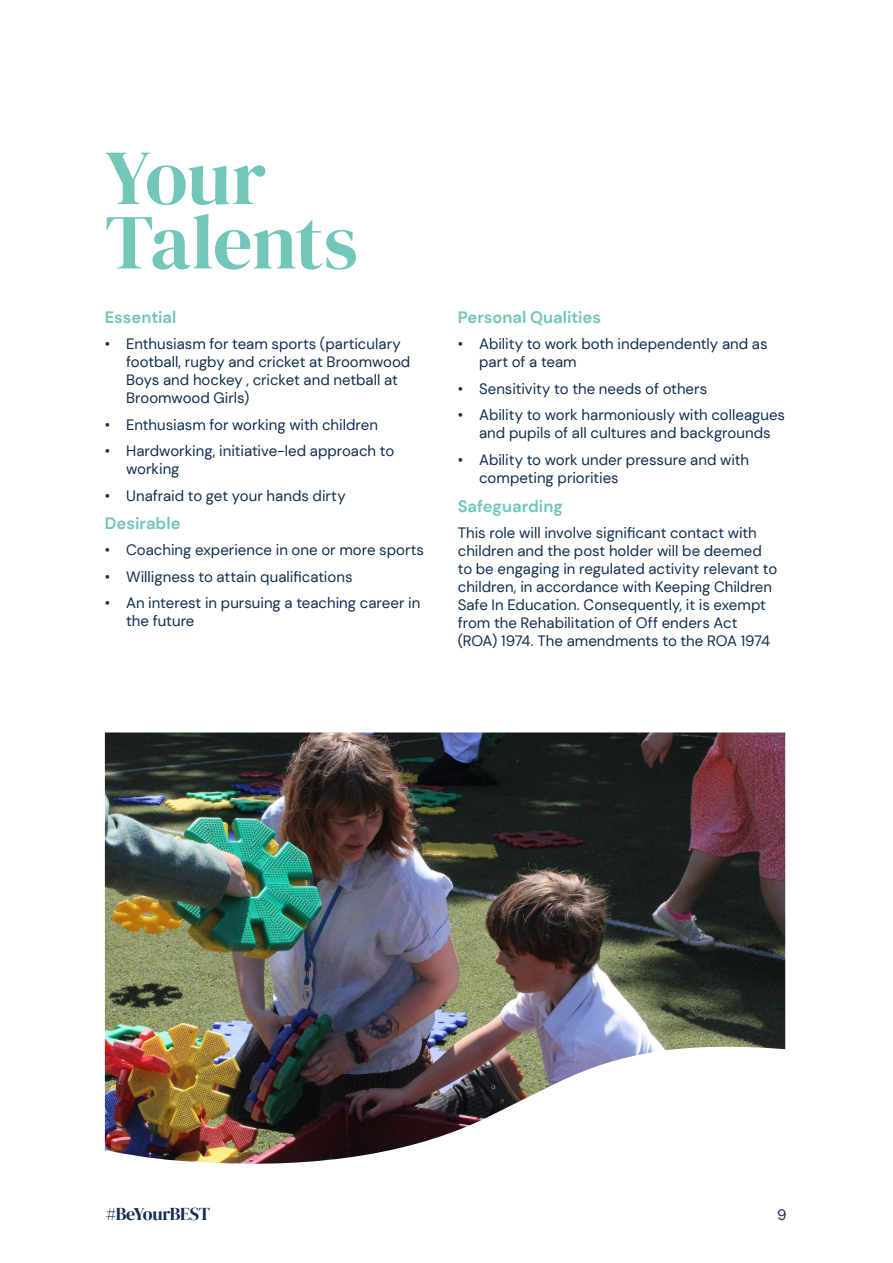
<style>
.page{position:relative;width:893px;height:1263px;background:#fff}
.page>*{position:absolute;margin:0;border:0;box-sizing:border-box;transform-origin:0 0}
.t1{font:77.7px/64.5px "DM Serif Display";letter-spacing:-.01em;color:#73c6ba}
.t2{font:18px "DM Serif Display";letter-spacing:-.025em;color:#112e52}
.t3{font:700 16.5px "DM Sans";color:#73c6ba}
.t4{font:15px/18px "DM Sans";color:#112e52}
</style>
<div class="page">
<img style="left:105px;top:732px;width:680px;height:432px">
<h1 class="t1" style="left:105px;top:153px;width:254px">Your<br>Talents</h1>
<p class="t3" style="left:105px;top:311px;width:73px">Essential</p>
<p class="t4" style="left:126px;top:336px;width:286px;text-indent:-21px">• Enthusiasm for team sports (particulary football, rugby and cricket at Broomwood Boys and hockey , cricket and netball at Broomwood Girls)</p>
<p class="t4" style="left:105px;top:416px;width:275px">• Enthusiasm for working with children</p>
<p class="t4" style="left:126px;top:443px;width:270px;text-indent:-21px">• Hardworking, initiative-led approach to working</p>
<p class="t4" style="left:105px;top:487px;width:242px">• Unafraid to get your hands dirty</p>
<p class="t3" style="left:105px;top:517px;width:77px">Desirable</p>
<p class="t4" style="left:105px;top:542px;width:321px">• Coaching experience in one or more sports</p>
<p class="t4" style="left:105px;top:568px;width:249px">• Willigness to attain qualifications</p>
<p class="t4" style="left:126px;top:595px;width:296px;text-indent:-21px">• An interest in pursuing a teaching career in the future</p>
<p class="t3" style="left:458px;top:311px;width:145px">Personal Qualities</p>
<p class="t4" style="left:479px;top:336px;width:290px;text-indent:-21px">• Ability to work both independently and as part of a team</p>
<p class="t4" style="left:458px;top:380px;width:251px">• Sensitivity to the needs of others</p>
<p class="t4" style="left:458px;top:407px;width:329px;text-align:center">• Ability to work harmoniously with colleagues and pupils of all cultures and backgrounds</p>
<p class="t4" style="left:479px;top:451px;width:272px;text-indent:-21px">• Ability to work under pressure and with competing priorities</p>
<p class="t3" style="left:458px;top:500px;width:107px">Safeguarding</p>
<p class="t4" style="left:458px;top:524px;width:321px">This role will involve significant contact with children and the post holder will be deemed to be engaging in regulated activity relevant to children, in accordance with Keeping Children Safe In Education. Consequently, it is exempt from the Rehabilitation of Off enders Act (ROA) 1974. The amendments to the ROA 1974</p>
<p class="t2" style="left:106px;top:1208px;width:105px">#BeYourBEST</p>
<p class="t4" style="left:777px;top:1207px;width:11px">9</p>
</div>
